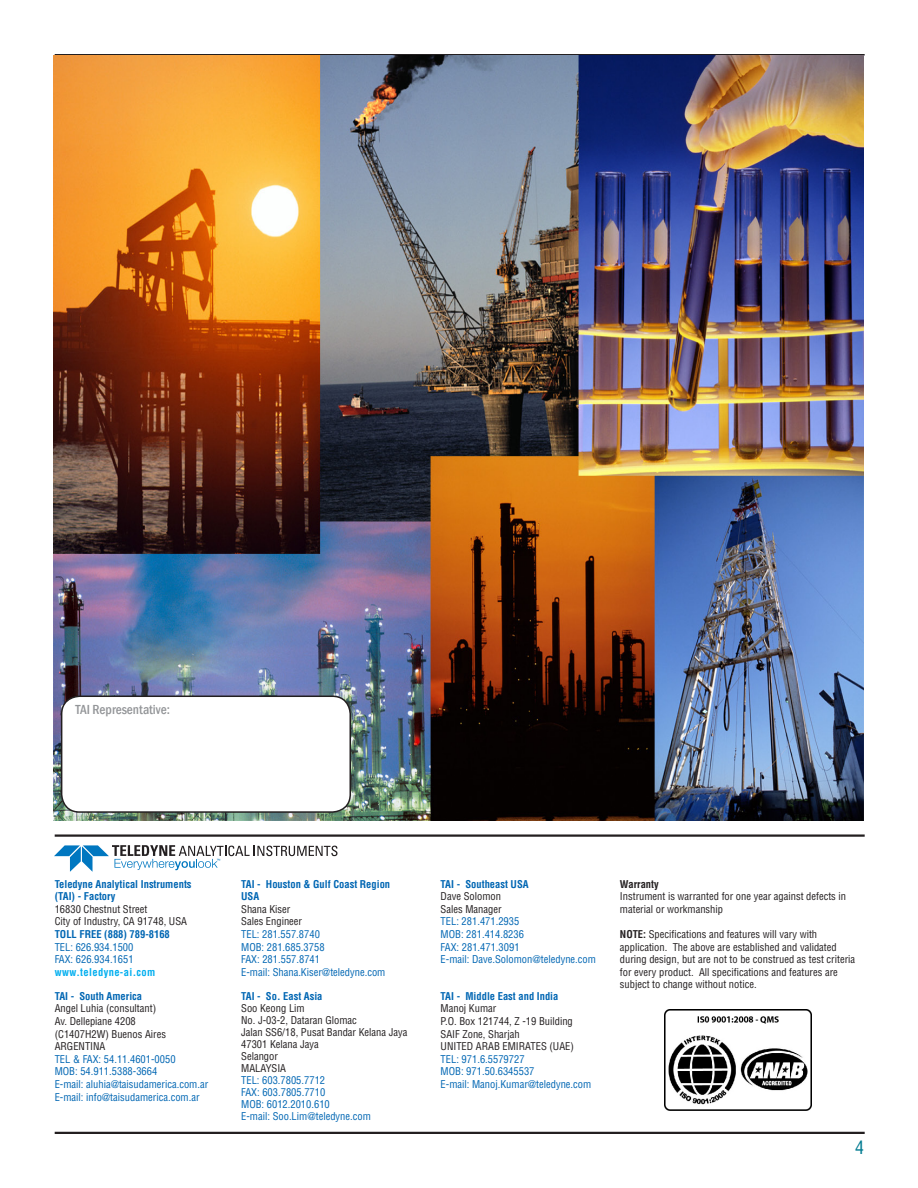
<style>
.page{position:relative;width:918px;height:1188px;background:#fff}
.page>*{position:absolute;margin:0;border:0;box-sizing:border-box;transform-origin:0 0}
.t1{font:condensed 18px "Helvetica";color:#007b91}
.t2{font:500 condensed 13.5px "Franklin Gothic";color:#939598}
.t3{font:condensed 10.5px/12.6px "Helvetica";color:#231f20}
.t4{font:condensed 10.5px/12.6px "Helvetica";color:#0166b3}
.t5{font:700 condensed 10.5px/12.6px "Helvetica";color:#0166b3}
.t6{font:700 condensed 10.5px "Helvetica";letter-spacing:.035em;color:#00aeef}
.t7{font:700 condensed 10.5px "Helvetica";color:#231f20}
.s1{font-weight:700}
</style>
<div class="page">
<hr style="left:55px;top:54px;width:810px;height:2px;background:#231f20">
<img style="left:53px;top:56px;width:810px;height:765px">
<div style="left:62px;top:696px;width:288px;height:116px;background:#fff;border-radius:18px"></div>
<div style="left:61px;top:696px;width:290px;height:117px;border:2px solid #231f20;border-radius:18px"></div>
<hr style="left:55px;top:1132px;width:810px;height:2px;background:#231f20">
<hr style="left:55px;top:834px;width:810px;height:3px;background:#231f20">
<img style="left:664px;top:1010px;width:148px;height:100px">
<svg style="left:54px;top:845px;width:284px;height:27px"></svg>
<p class="t2" style="left:75px;top:700px;width:96px">TAI Representative:</p>
<p class="t5" style="left:55px;top:877px;width:138px">Teledyne Analytical Instruments (TAI) - Factory</p>
<p class="t3" style="left:55px;top:903px;width:134px">16830 Chestnut Street<br>City of Industry, CA 91748, USA</p>
<p class="t5" style="left:55px;top:928px;width:117px">TOLL FREE (888) 789-8168</p>
<p class="t4" style="left:55px;top:940px;width:80px">TEL: 626.934.1500<br>FAX: 626.934.1651</p>
<p class="t6" style="left:55px;top:965px;width:102px">www.teledyne-ai.com</p>
<p class="t5" style="left:55px;top:990px;width:89px">TAI - South America</p>
<p class="t3" style="left:55px;top:1002px;width:113px">Angel Luhia (consultant)<br>Av. Dellepiane 4208 (C1407H2W) Buenos Aires<br>ARGENTINA</p>
<p class="t4" style="left:55px;top:1053px;width:155px">TEL &amp; FAX: 54.11.4601-0050<br>MOB: 54.911.5388-3664<br>E-mail: aluhia@taisudamerica.com.ar<br>E-mail: info@taisudamerica.com.ar</p>
<p class="t5" style="left:241px;top:877px;width:151px">TAI - Houston &amp; Gulf Coast Region<br>USA</p>
<p class="t3" style="left:241px;top:903px;width:62px">Shana Kiser<br>Sales Engineer</p>
<p class="t4" style="left:241px;top:928px;width:146px">TEL: 281.557.8740<br>MOB: 281.685.3758<br>FAX: 281.557.8741<br>E-mail: Shana.Kiser@teledyne.com</p>
<p class="t5" style="left:241px;top:990px;width:83px">TAI - So. East Asia</p>
<p class="t3" style="left:241px;top:1002px;width:168px;line-height:12px">Soo Keong Lim<br>No. J-03-2, Dataran Glomac<br>Jalan SS6/18, Pusat Bandar Kelana Jaya<br>47301 Kelana Jaya<br>Selangor<br>MALAYSIA</p>
<p class="t4" style="left:241px;top:1074px;width:131px;line-height:12px">TEL: 603.7805.7712<br>FAX: 603.7805.7710<br>MOB: 6012.2010.610<br>E-mail: Soo.Lim@teledyne.com</p>
<p class="t5" style="left:441px;top:877px;width:90px">TAI - Southeast USA</p>
<p class="t3" style="left:441px;top:890px;width:62px">Dave Solomon<br>Sales Manager</p>
<p class="t4" style="left:441px;top:915px;width:157px">TEL: 281.471.2935<br>MOB: 281.414.8236<br>FAX: 281.471.3091<br>E-mail: Dave.Solomon@teledyne.com</p>
<p class="t5" style="left:441px;top:990px;width:119px">TAI - Middle East and India</p>
<p class="t3" style="left:441px;top:1002px;width:135px">Manoj Kumar<br>P.O. Box 121744, Z -19 Building<br>SAIF Zone, Sharjah<br>UNITED ARAB EMIRATES (UAE)</p>
<p class="t4" style="left:441px;top:1053px;width:152px">TEL: 971.6.5579727<br>MOB: 971.50.6345537<br>E-mail: Manoj.Kumar@teledyne.com</p>
<p class="t7" style="left:620px;top:877px;width:40px">Warranty</p>
<p class="t3" style="left:620px;top:890px;width:228px">Instrument is warranted for one year against defects in material or workmanship</p>
<p class="t3" style="left:620px;top:928px;width:237px"><span class="s1">NOTE:</span> Specifications and features will vary with application. The above are established and validated during design, but are not to be construed as test criteria for every product. All specifications and features are subject to change without notice.</p>
<h1 class="t1" style="left:855px;top:1136px;width:10px">4</h1>
</div>
